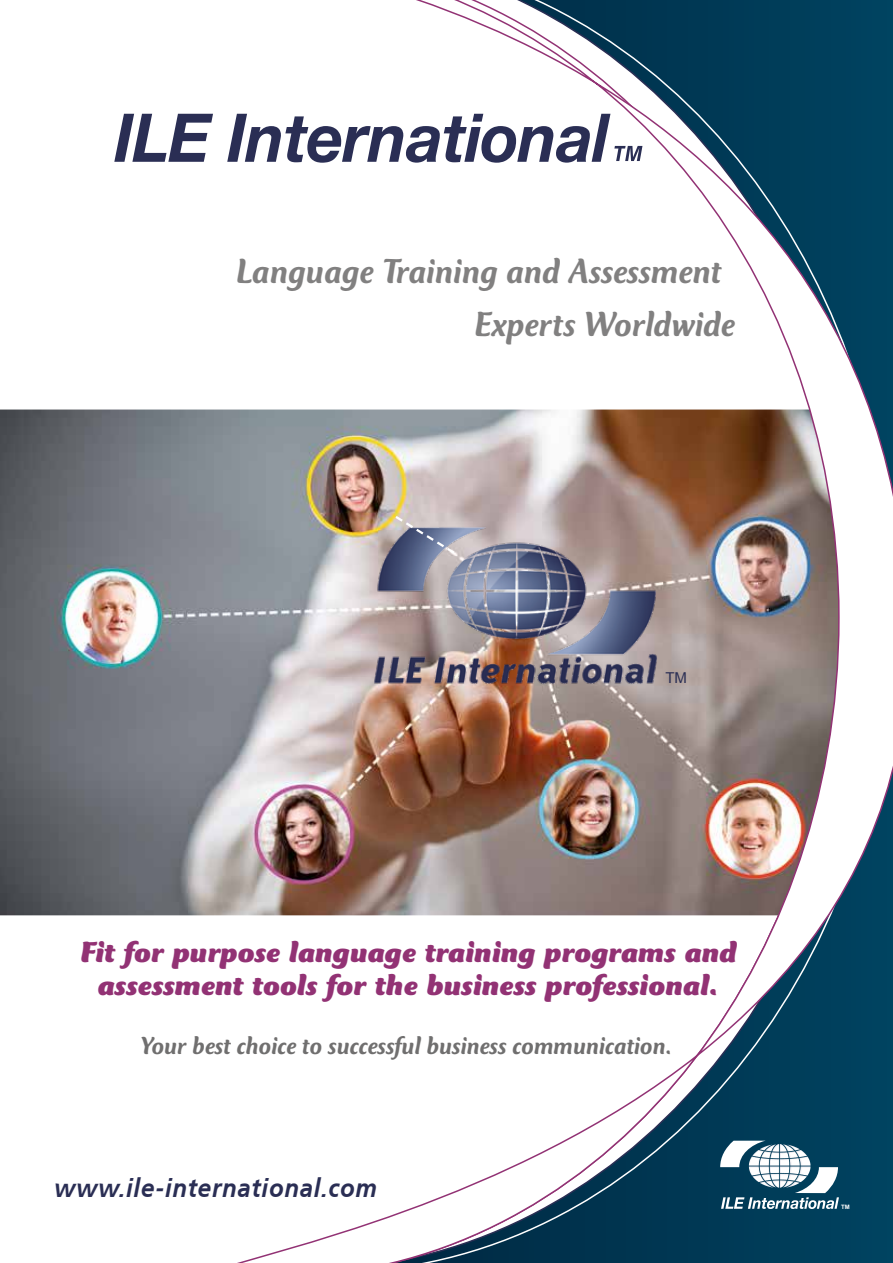
<style>
.page{position:relative;width:893px;height:1263px;background:#fff}
.page>*{position:absolute;margin:0;border:0;box-sizing:border-box;transform-origin:0 0}
.t1{font:italic 500 36px/52.5px "CT Mercurius Std";color:#818080}
.t2{font:italic 900 30px/33px "CT Mercurius Std";color:#923274;text-align:center}
.t3{font:italic 700 26.4px "Frutiger CE";letter-spacing:.03em;color:#2a2e54;scale:.91 1}
.t4{font:italic 500 25.5px "CT Mercurius Std";color:#706f6f}
.t5{font:15px "Arial";color:#2a2e54}
.t6{font:700 6px "Arial";color:#fff}
</style>
<div class="page">
<img style="left:0;top:0;width:893px;height:1263px">
<svg style="left:720px;top:1141px;width:119px;height:68px"></svg>
<svg style="left:393px;top:514px;width:64px;height:42px;background:#9396a8"></svg>
<svg style="left:227px;top:114px;width:415px;height:49px"></svg>
<p class="t1" style="left:475px;top:246px;width:262px;text-indent:-238px">Language Training and Assessment<br>Experts Worldwide</p>
<p class="t5" style="left:665px;top:667px;width:23px">TM</p>
<p class="t2" style="left:81px;top:936px;width:658px">Fit for purpose language training programs and assessment tools for the business professional.</p>
<p class="t4" style="left:140px;top:1032px;width:534px">Your best choice to successful business communication.</p>
<p class="t3" style="left:54px;top:1172px;width:356px">www.ile-international.com</p>
<p class="t6" style="left:841px;top:1203px;width:10px">TM</p>
</div>
